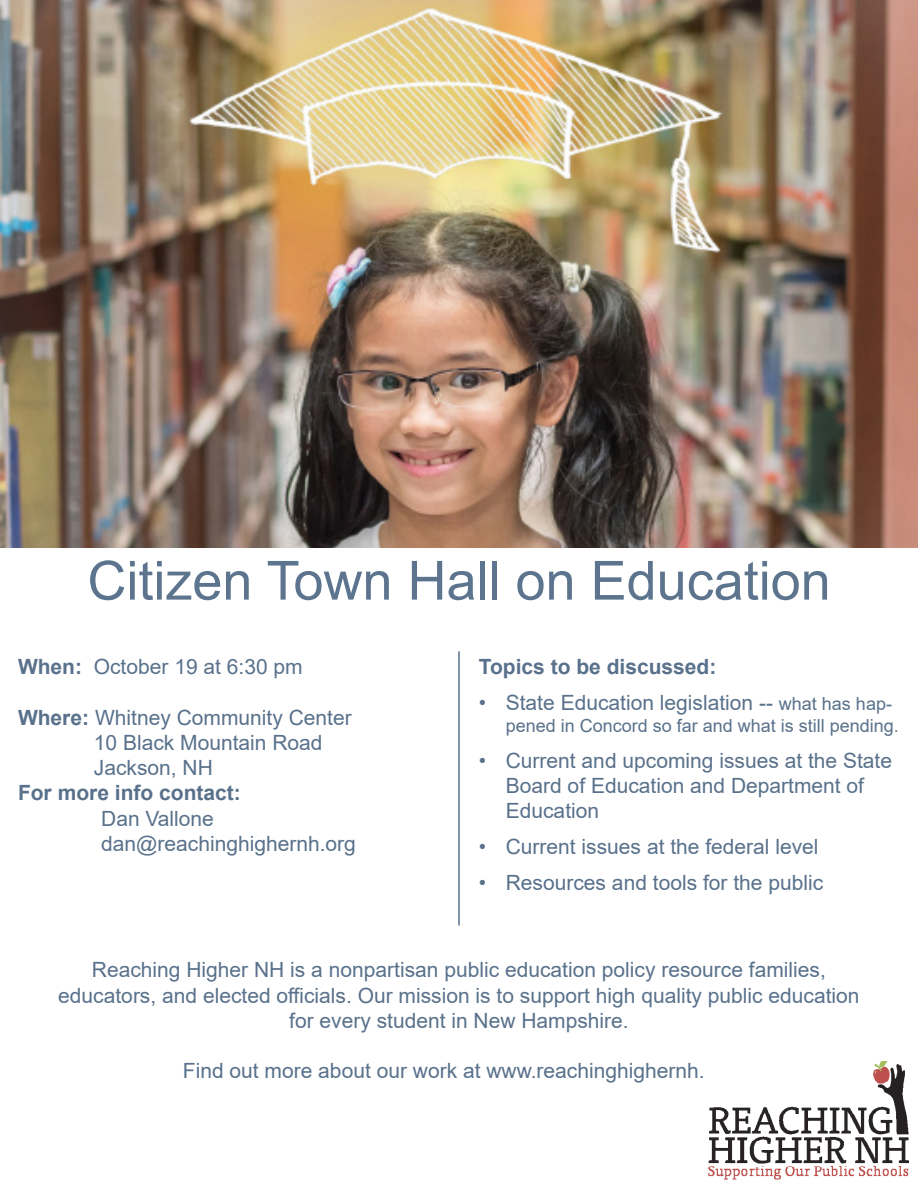
<style>
.page{position:relative;width:918px;height:1188px;background:#fff}
.page>*{position:absolute;margin:0;border:0;box-sizing:border-box;transform-origin:0 0}
.t1{font:54px "Arial";color:#5c748d}
.t2{font:21px/25.2px "Arial";color:#59718b}
.t3{font:700 21px "Arial";color:#59718b}
.t4{font:18px "Arial";color:#59718b}
.s1{font-weight:700}
.s2{font-size:18px}
</style>
<div class="page">
<img style="left:0;top:0;width:918px;height:547px">
<hr style="left:458px;top:651px;width:2px;height:275px;background:#59718b">
<img style="left:708px;top:1062px;width:201px;height:118px">
<p class="t1" style="left:87px;top:543px;width:745px">Citizen Town Hall on Education</p>
<p class="t2" style="left:18px;top:654px;width:286px"><span class="s1">When:</span> October 19 at 6:30 pm</p>
<p class="t2" style="left:94px;top:705px;width:259px;text-indent:-76px"><span class="s1">Where:</span> Whitney Community Center<br>10 Black Mountain Road</p>
<p class="t2" style="left:94px;top:755px;width:121px">Jackson, NH</p>
<p class="t2" style="left:101px;top:780px;width:256px;text-indent:-83px"><span class="s1">For more info contact:<br></span>Dan Vallone dan@reachinghighernh.org</p>
<p class="t3" style="left:479px;top:652px;width:239px">Topics to be discussed:</p>
<p class="t2" style="left:479px;top:690px;width:415px">• State Education legislation -- <span class="s2">what has hap-</span></p>
<p class="t4" style="left:506px;top:713px;width:395px">pened in Concord so far and what is still pending.</p>
<p class="t2" style="left:506px;top:748px;width:388px;text-indent:-27px">• Current and upcoming issues at the State<br>Board of Education and Department of<br>Education</p>
<p class="t2" style="left:479px;top:834px;width:341px">• Current issues at the federal level</p>
<p class="t2" style="left:479px;top:870px;width:346px">• Resources and tools for the public</p>
<p class="t2" style="left:58px;top:957px;width:803px;text-align:center">Reaching Higher NH is a nonpartisan public education policy resource families, educators, and elected officials. Our mission is to support high quality public education for every student in New Hampshire.</p>
<p class="t2" style="left:183px;top:1058px;width:554px">Find out more about our work at www.reachinghighernh.org</p>
</div>
